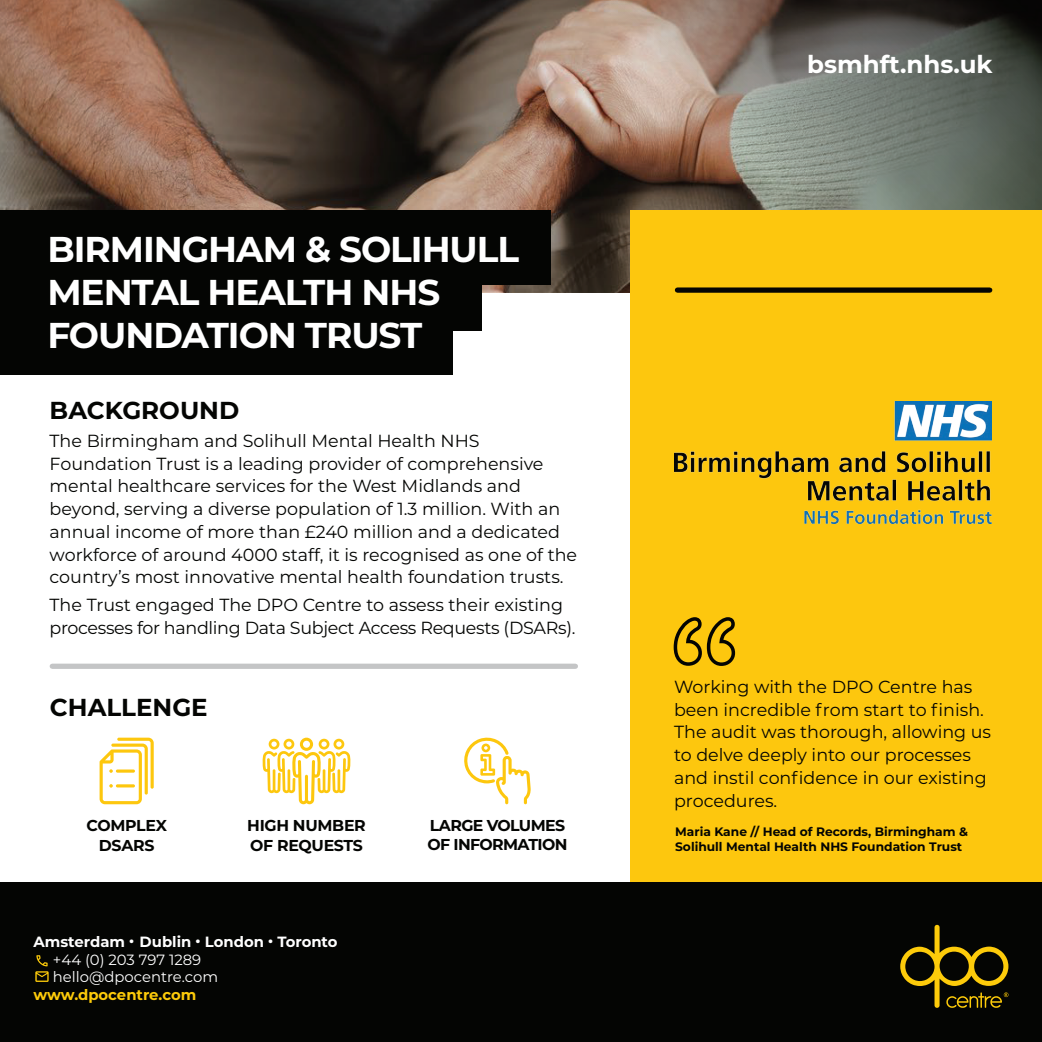
<style>
.page{position:relative;width:1042px;height:1042px;background:#fff}
.page>*{position:absolute;margin:0;border:0;box-sizing:border-box;transform-origin:0 0}
.t1{font:700 35.88px/43.1px "Montserrat";letter-spacing:-.03em;color:#fff}
.t2{font:700 24.5px "Montserrat";color:#040503}
.t3{font:700 24.5px "Montserrat";color:#fff}
.t4{font:17.5px/22.8px "Montserrat";color:#040503}
.t5{font:17.5px/22.8px "Montserrat";letter-spacing:-.02em;color:#040503}
.t6{font:700 15.75px/19.2px "Montserrat";letter-spacing:-.03em;color:#040503}
.t7{font:14.88px/17.8px "Montserrat";color:#fff}
.t8{font:700 14.88px "Montserrat";color:#fdcb0a}
.t9{font:700 12.25px/14.7px "Montserrat";color:#040503}
.t10{font:500 12.25px/14.7px "Montserrat";color:#fff}
.s1{font-weight:700}
</style>
<div class="page">
<svg style="left:0;top:0;width:1042px;height:292px;background:#6d5e51"></svg>
<div style="left:630px;top:210px;width:412px;height:683px;background:#fdc70e"></div>
<div style="left:52px;top:663px;width:523px;height:6px;background:#c4c5c6"></div>
<svg style="left:673px;top:617px;width:63px;height:49px"></svg>
<div style="left:677px;top:287px;width:313px;height:6px;background:#040503"></div>
<div style="left:0;top:210px;width:551px;height:75px;background:#040503"></div>
<div style="left:0;top:257px;width:482px;height:74px;background:#040503"></div>
<svg style="left:100px;top:737px;width:54px;height:67px"></svg>
<div style="left:0;top:300px;width:453px;height:75px;background:#040503"></div>
<svg style="left:262px;top:737px;width:89px;height:67px"></svg>
<svg style="left:464px;top:737px;width:67px;height:67px"></svg>
<img style="left:674px;top:402px;width:317px;height:122px">
<div style="left:0;top:883px;width:1042px;height:159px;background:#040503"></div>
<svg style="left:900px;top:925px;width:108px;height:83px"></svg>
<svg style="left:35px;top:955px;width:14px;height:27px"></svg>
<h1 class="t1" style="left:47px;top:226px;width:473px">BIRMINGHAM &amp; SOLIHULL<br>MENTAL HEALTH NHS<br>FOUNDATION TRUST</h1>
<h2 class="t2" style="left:50px;top:393px;width:191px">BACKGROUND</h2>
<p class="t4" style="left:50px;top:428px;width:529px">The Birmingham and Solihull Mental Health NHS Foundation Trust is a leading provider of comprehensive mental healthcare services for the West Midlands and beyond, serving a diverse population of 1.3 million. With an annual income of more than £240 million and a dedicated workforce of around 4000 staff, it is recognised as one of the country’s most innovative mental health foundation trusts.</p>
<p class="t5" style="left:50px;top:593px;width:527px">The Trust engaged The DPO Centre to assess their existing processes for handling Data Subject Access Requests (DSARs).</p>
<h2 class="t2" style="left:50px;top:689px;width:159px">CHALLENGE</h2>
<p class="t6" style="left:86px;top:815px;width:82px;text-align:center">COMPLEX<br>DSARS</p>
<p class="t6" style="left:427px;top:814px;width:141px">LARGE VOLUMES<br>OF INFORMATION</p>
<p class="t6" style="left:247px;top:815px;width:120px">HIGH NUMBER<br>OF REQUESTS</p>
<p class="t7" style="left:53px;top:932px;width:286px;text-indent:-19px"><span class="s1">Amsterdam</span> <sup>.</sup> <span class="s1">Dublin</span> <sup>.</sup> <span class="s1">London</span> <sup>.</sup> <span class="s1">Toronto </span>+44 (0) 203 797 1289 hello@dpocentre.com</p>
<p class="t8" style="left:33px;top:984px;width:164px">www.dpocentre.com</p>
<p class="t10" style="left:50px;top:936px;width:172px">The DPO Centre Ltd<br>50 Liverpool Street<br>London<br>EC2M 7PR United Kingdom</p>
<h2 class="t3" style="left:807px;top:47px;width:187px">bsmhft.nhs.uk</h2>
<p class="t4" style="left:674px;top:675px;width:319px">Working with the DPO Centre has been incredible from start to finish.<br>The audit was thorough, allowing us to delve deeply into our processes and instil confidence in our existing procedures.</p>
<p class="t9" style="left:675px;top:823px;width:294px">Maria Kane // Head of Records, Birmingham &amp;<br>Solihull Mental Health NHS Foundation Trust</p>
</div>
